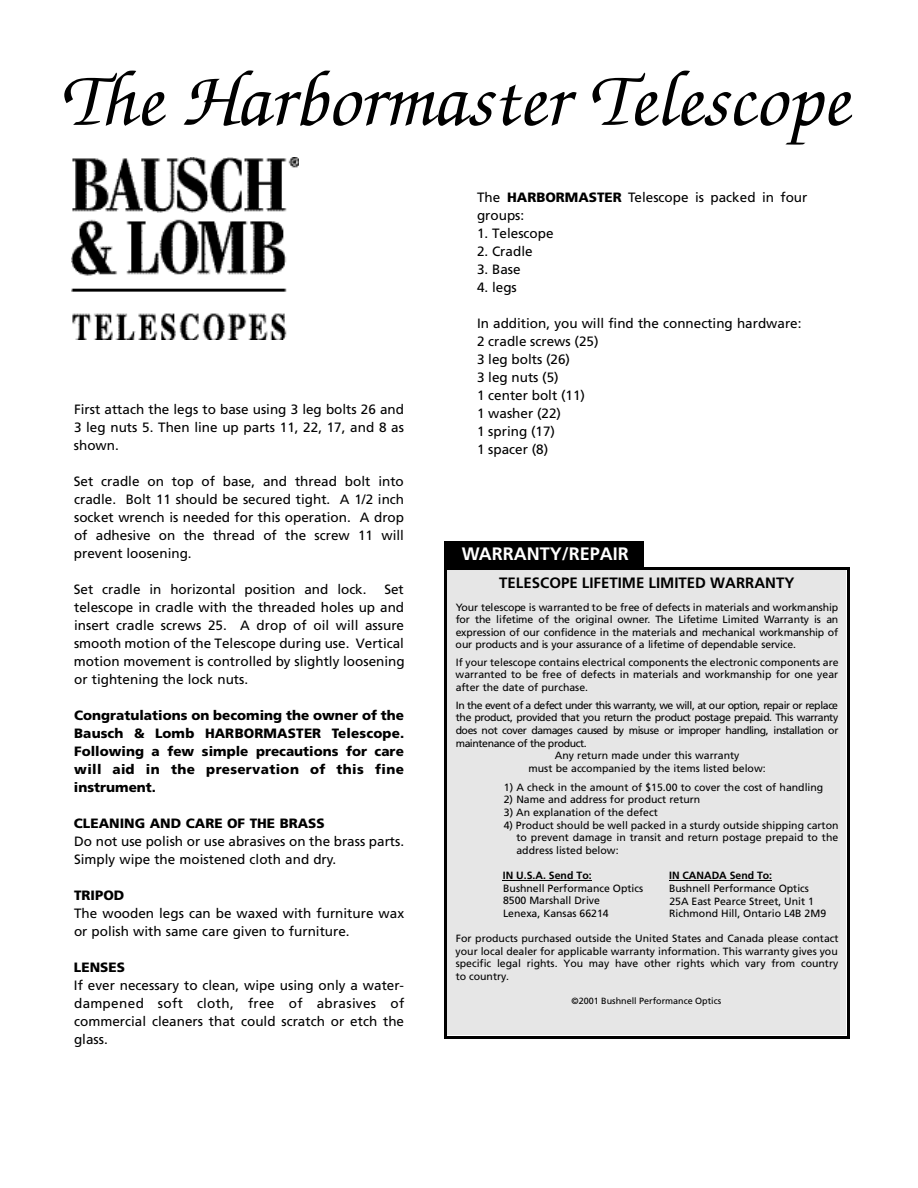
<style>
.page{position:relative;width:918px;height:1188px;background:#fff}
.page>*{position:absolute;margin:0;border:0;box-sizing:border-box;transform-origin:0 0}
.t1{font:italic 500 79.95px "Zapf Chancery";color:#000}
.t2{font:700 18px "Frutiger";color:#fff}
.t3{font:700 15px "Frutiger";color:#000}
.t4{font:13.5px/18px "Frutiger";color:#000;text-align:justify}
.t5{font:900 13.5px/18px "Frutiger";color:#000;text-align:justify}
.t6{font:10.5px/12.6px "Frutiger";color:#000;text-align:justify}
.t7{font:10.5px "Frutiger";letter-spacing:-.035em;color:#000}
.t8{font:700 10.5px "Frutiger";color:#000}
.t9{font:9px "Frutiger";color:#000}
.s1{font-weight:900}
</style>
<div class="page">
<div style="left:444px;top:567px;width:405px;height:471px;background:#e6e6e6"></div>
<hr style="left:669px;top:880px;width:94px;height:1px;background:#000">
<div style="left:445px;top:542px;width:199px;height:27px;background:#000"></div>
<img style="left:71px;top:158px;width:228px;height:182px">
<h1 class="t1" style="left:60px;top:56px;width:790px">The Harbormaster Telescope</h1>
<p class="t4" style="left:74px;top:401px;width:332px">First attach the legs to base using 3 leg bolts 26 and 3 leg nuts 5. Then line up parts 11, 22, 17, and 8 as shown.</p>
<p class="t4" style="left:74px;top:473px;width:332px">Set cradle on top of base, and thread bolt into cradle. Bolt 11 should be secured tight. A 1/2 inch socket wrench is needed for this operation. A drop of adhesive on the thread of the screw 11 will prevent loosening.</p>
<p class="t4" style="left:74px;top:581px;width:294px">Set cradle in horizontal position and lock.</p>
<p class="t4" style="left:74px;top:581px;width:332px;text-indent:310px">Set telescope in cradle with the threaded holes up and insert cradle screws 25. A drop of oil will assure smooth motion of the Telescope during use. Vertical motion movement is controlled by slightly loosening or tightening the lock nuts.</p>
<p class="t5" style="left:74px;top:707px;width:332px">Congratulations on becoming the owner of the Bausch &amp; Lomb HARBORMASTER Te l e s c o p e .<br>Following a few simple precautions for care will aid in the preservation of this fine instrument.</p>
<p class="t5" style="left:74px;top:815px;width:252px">CLEANING AND CARE OF THE BRASS</p>
<p class="t4" style="left:74px;top:833px;width:332px">Do not use polish or use abrasives on the brass parts.<br>Simply wipe the moistened cloth and dry.</p>
<p class="t5" style="left:74px;top:887px;width:52px">TRIPOD</p>
<p class="t4" style="left:74px;top:905px;width:332px">The wooden legs can be waxed with furniture wax or polish with same care given to furniture.</p>
<p class="t5" style="left:74px;top:959px;width:53px">LENSES</p>
<p class="t4" style="left:74px;top:977px;width:332px">If ever necessary to clean, wipe using only a water&shy;dampened soft cloth, free of abrasives of commercial cleaners that could scratch or etch the glass.</p>
<p class="t4" style="left:477px;top:189px;width:332px">The <span class="s1">HARBORMASTER</span> Telescope is packed in four groups:</p>
<p class="t4" style="left:477px;top:225px;width:78px">1. Telescope</p>
<p class="t4" style="left:477px;top:243px;width:57px">2. Cradle</p>
<p class="t4" style="left:477px;top:261px;width:45px">3. Base</p>
<p class="t4" style="left:477px;top:279px;width:41px">4. legs</p>
<p class="t4" style="left:477px;top:315px;width:326px;text-align:left">In addition, you will find the connecting hardware:<br>2 cradle screws (25)<br>3 leg bolts (26)<br>3 leg nuts (5)<br>1 center bolt (11)<br>1 washer (22)<br>1 spring (17)<br>1 spacer (8)</p>
<h2 class="t2" style="left:462px;top:547px;width:169px">WARRANTY/REPAIR</h2>
<h3 class="t3" style="left:499px;top:576px;width:297px">TELESCOPE LIFETIME LIMITED WARRANTY</h3>
<p class="t6" style="left:456px;top:601px;width:384px">Your telescope is warranted to be free of defects in materials and workmanship for the lifetime of the original owner. The Lifetime Limited Warranty is an expression of our confidence in the materials and mechanical workmanship of our products and is your assurance of a lifetime of dependable service.</p>
<p class="t6" style="left:456px;top:657px;width:384px">If your telescope contains electrical components the electronic components are warranted to be free of defects in materials and workmanship for one year after the date of purchase.</p>
<p class="t7" style="left:456px;top:701px;width:384px">In the event of a defect under this warranty, we will, at our option, repair or replace</p>
<p class="t7" style="left:456px;top:713px;width:384px">the product, provided that you return the product postage prepaid. This warranty</p>
<p class="t7" style="left:456px;top:726px;width:384px">does not cover damages caused by misuse or improper handling, installation or</p>
<p class="t7" style="left:456px;top:739px;width:132px">maintenance of the product.</p>
<p class="t6" style="left:555px;top:750px;width:186px">Any return made under this warranty</p>
<p class="t6" style="left:529px;top:763px;width:239px">must be accompanied by the items listed below:</p>
<p class="t6" style="left:504px;top:782px;width:321px">1) A check in the amount of $15.00 to cover the cost of handling</p>
<p class="t6" style="left:504px;top:794px;width:198px">2) Name and address for product return</p>
<p class="t6" style="left:504px;top:807px;width:156px">3) An explanation of the defect</p>
<p class="t6" style="left:516px;top:820px;width:324px;text-indent:-13px">4) Product should be well packed in a sturdy outside shipping carton to prevent damage in transit and return postage prepaid to the address listed below:</p>
<p class="t8" style="left:503px;top:871px;width:90px">IN U.S.A. Send To:</p>
<p class="t6" style="left:503px;top:883px;width:142px;text-align:left">Bushnell Performance Optics<br>8500 Marshall Drive<br>Lenexa, Kansas 66214</p>
<p class="t6" style="left:456px;top:933px;width:384px">For products purchased outside the United States and Canada please contact your local dealer for applicable warranty information. This warranty gives you specific legal rights. You may have other rights which vary from country to country.</p>
<p class="t9" style="left:572px;top:997px;width:151px">©2001 Bushnell Performance Optics</p>
<p class="t8" style="left:669px;top:872px;width:104px">IN CANADA Send To:</p>
<p class="t6" style="left:669px;top:883px;width:159px;text-align:left">Bushnell Performance Optics<br>25A East Pearce Street, Unit 1<br>Richmond Hill, Ontario L4B 2M9</p>
</div>
